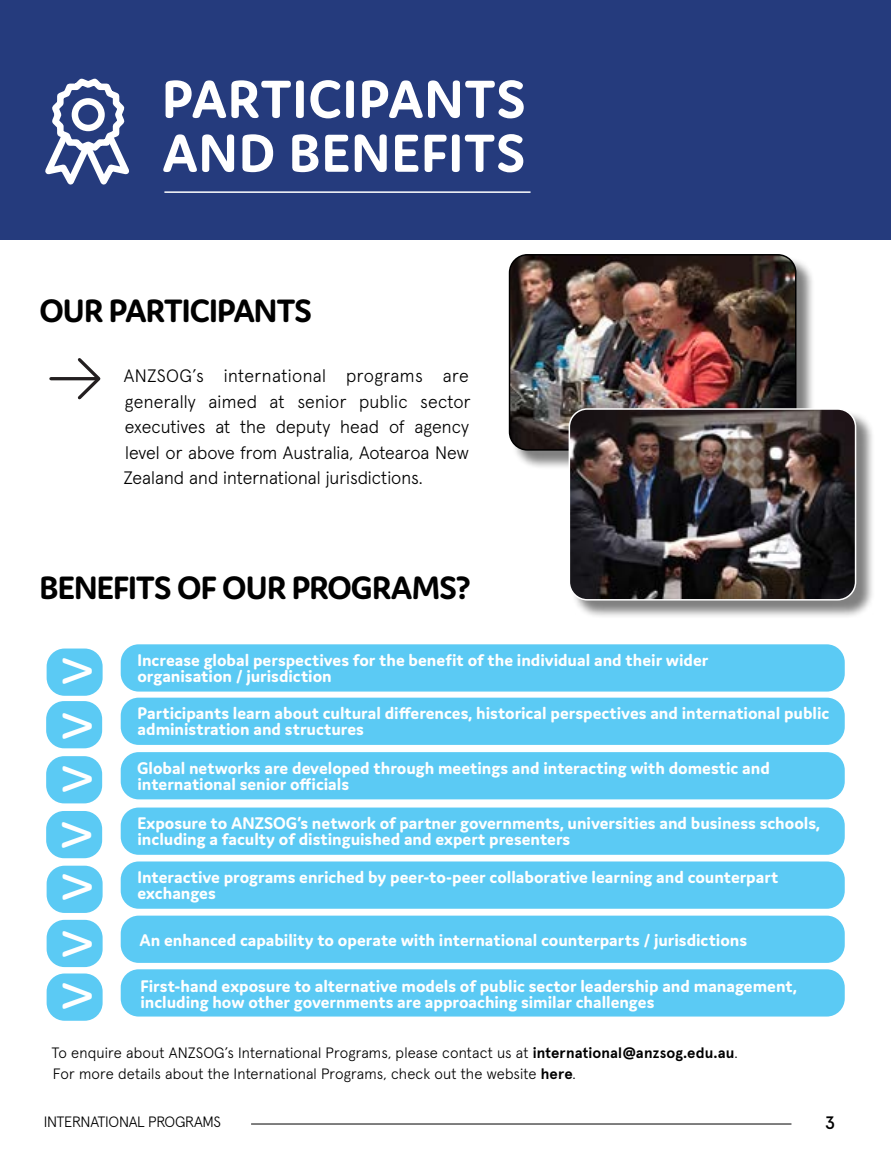
<style>
.page{position:relative;width:891px;height:1161px;background:#fff}
.page>*{position:absolute;margin:0;border:0;box-sizing:border-box;transform-origin:0 0}
.t1{font:700 57px/54px "Domus";letter-spacing:.015em;color:#fff}
.t2{font:600 44.55px "Domus";letter-spacing:.6em;color:#fff}
.t3{font:700 34.5px "Domus";letter-spacing:-.025em;color:#000}
.t4{font:700 18px/16.5px "Domus";color:#fff}
.t5{font:300 18px/25.5px "Apercu";color:#000;text-align:justify}
.t6{font:500 18px "Apercu";color:#000}
.t7{font:300 15px/21px "Apercu";letter-spacing:.005em;color:#000}
.t8{font:300 15px "Apercu";letter-spacing:-.02em;color:#000}
.s1{font-weight:700}
</style>
<div class="page">
<hr style="left:251px;top:1124px;width:540px;height:1px;background:#000">
<div style="left:46px;top:701px;width:56px;height:47px;background:#5bcaf4;border-radius:18px"></div>
<div style="left:46px;top:756px;width:56px;height:47px;background:#5bcaf4;border-radius:18px"></div>
<div style="left:46px;top:811px;width:56px;height:47px;background:#5bcaf4;border-radius:18px"></div>
<div style="left:47px;top:866px;width:56px;height:47px;background:#5bcaf4;border-radius:18px"></div>
<div style="left:47px;top:920px;width:56px;height:47px;background:#5bcaf4;border-radius:18px"></div>
<div style="left:47px;top:974px;width:56px;height:47px;background:#5bcaf4;border-radius:18px"></div>
<div style="left:47px;top:649px;width:56px;height:47px;background:#5bcaf4;border-radius:18px"></div>
<div style="left:121px;top:808px;width:724px;height:47px;background:#5bcaf4;border-radius:18px"></div>
<div style="left:121px;top:752px;width:724px;height:47px;background:#5bcaf4;border-radius:18px"></div>
<div style="left:121px;top:861px;width:724px;height:48px;background:#5bcaf4;border-radius:18px"></div>
<div style="left:121px;top:698px;width:724px;height:47px;background:#5bcaf4;border-radius:18px"></div>
<div style="left:121px;top:644px;width:724px;height:48px;background:#5bcaf4;border-radius:18px"></div>
<div style="left:0;top:0;width:891px;height:239px;background:#253b7d"></div>
<hr style="left:164px;top:191px;width:367px;height:2px;background:#fff">
<svg style="left:45px;top:78px;width:85px;height:107px"></svg>
<hr style="left:51px;top:377px;width:46px;height:3px;background:#231f20">
<svg style="left:75px;top:358px;width:25px;height:41px"></svg>
<div style="left:121px;top:916px;width:724px;height:47px;background:#5bcaf4;border-radius:18px"></div>
<div style="left:121px;top:969px;width:724px;height:48px;background:#5bcaf4;border-radius:18px"></div>
<div style="left:511px;top:257px;width:303px;height:213px;background:#000;opacity:.5"></div>
<img style="left:510px;top:255px;width:286px;height:195px">
<div style="left:509px;top:254px;width:288px;height:197px;border:2px solid #000;border-radius:18px"></div>
<div style="left:571px;top:411px;width:303px;height:208px;background:#000;opacity:.5"></div>
<img style="left:569px;top:409px;width:287px;height:191px">
<div style="left:569px;top:408px;width:287px;height:193px;border:2px solid #fff;border-radius:18px"></div>
<h1 class="t1" style="left:162px;top:72px;width:365px">PARTICIPANTS<br>AND BENEFITS</h1>
<h3 class="t3" style="left:39px;top:292px;width:274px">OUR PARTICIPANTS</h3>
<p class="t5" style="left:123px;top:361px;width:349px">ANZSOG’s international programs are generally aimed at senior public sector executives at the deputy head of agency level or above from Australia, Aotearoa New Zealand and international jurisdictions.</p>
<h3 class="t3" style="left:39px;top:568px;width:433px">BENEFITS OF OUR PROGRAMS?</h3>
<h2 class="t2" style="left:53px;top:958px;width:302px;rotate:-90deg">VVVVVV</h2>
<h2 class="t2" style="left:53px;top:1019px;width:39px;rotate:-90deg">VV</h2>
<p class="t4" style="left:137px;top:651px;width:572px">Increase global perspectives for the benefit of the individual and their wider organisation / jurisdiction</p>
<p class="t4" style="left:137px;top:704px;width:693px">Participants learn about cultural differences, historical perspectives and international public administration and structures</p>
<p class="t4" style="left:137px;top:759px;width:634px">Global networks are developed through meetings and interacting with domestic and international senior officials</p>
<p class="t4" style="left:137px;top:814px;width:684px">Exposure to ANZSOG’s network of partner governments, universities and business schools, including a faculty of distinguished and expert presenters</p>
<p class="t4" style="left:137px;top:869px;width:642px">Interactive programs enriched by peer-to-peer collaborative learning and counterpart exchanges</p>
<p class="t4" style="left:139px;top:932px;width:609px">An enhanced capability to operate with international counterparts / jurisdictions</p>
<p class="t4" style="left:140px;top:977px;width:658px">First-hand exposure to alternative models of public sector leadership and management, including how other governments are approaching similar challenges</p>
<p class="t7" style="left:51px;top:1041px;width:688px">To enquire about ANZSOG’s International Programs, please contact us at <span class="s1">international@anzsog.edu.au</span>.<br>For more details about the International Programs, check out the website <span class="s1">here</span>.</p>
<p class="t8" style="left:44px;top:1110px;width:179px">INTERNATIONAL PROGRAMS</p>
<p class="t6" style="left:825px;top:1109px;width:11px">3</p>
</div>
